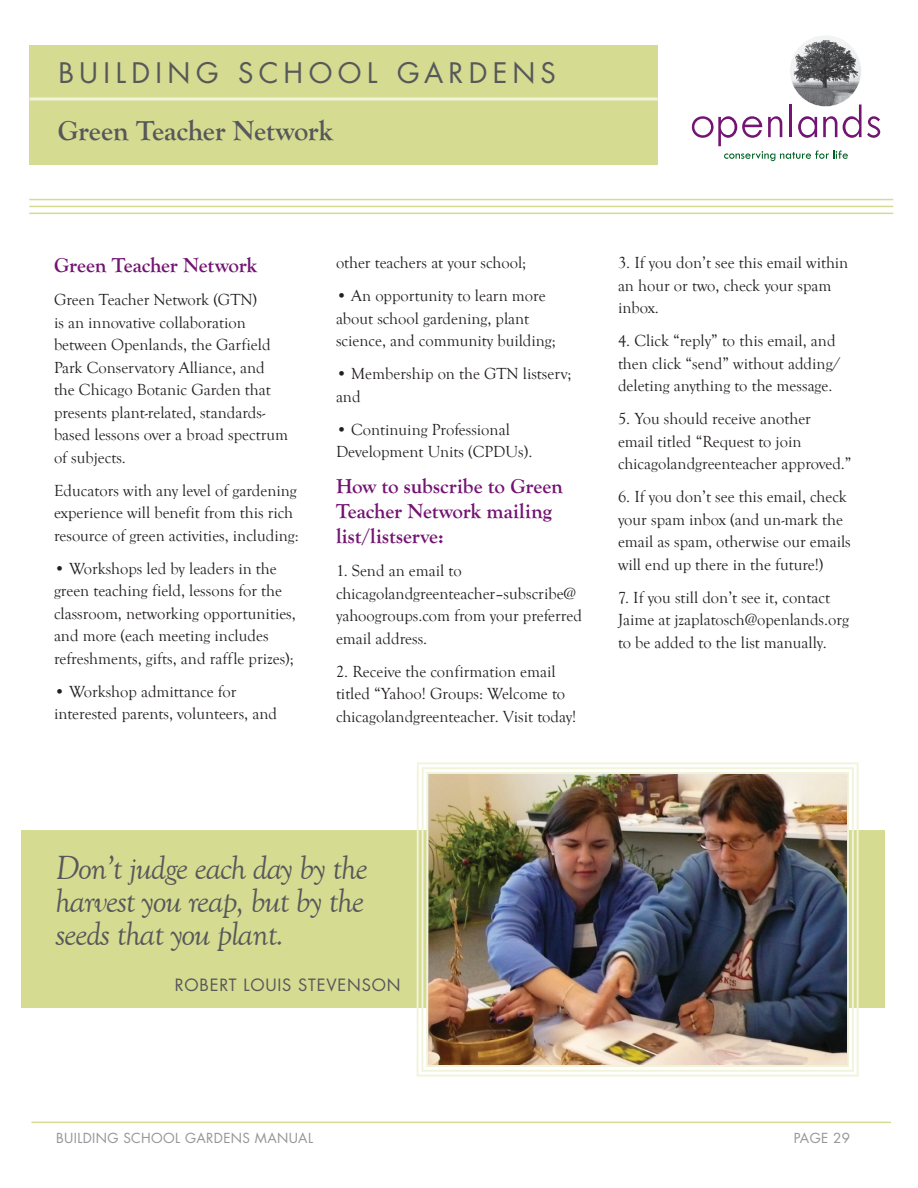
<style>
.page{position:relative;width:918px;height:1188px;background:#fff}
.page>*{position:absolute;margin:0;border:0;box-sizing:border-box;transform-origin:0 0}
.t1{font:italic 34.5px/33px "Goudy Old Style T";letter-spacing:-.03em;color:#57585a;text-align:justify}
.t2{font:700 28.5px "Goudy Old Style T";letter-spacing:-.01em;color:#57585a}
.t3{font:27.6px "Futura";letter-spacing:.195em;color:#57585a}
.t4{font:700 21px/25.2px "Goudy Old Style T";letter-spacing:-.005em;color:#731372}
.t5{font:16.5px/22.5px "Goudy Old Style T";color:#231f20}
.t6{font:16.5px "Futura";letter-spacing:.05em;color:#57585a}
.t7{font:13.5px "Futura";letter-spacing:.025em;color:#939598}
</style>
<div class="page">
<svg style="left:692px;top:36px;width:188px;height:125px"></svg>
<div style="left:30px;top:45px;width:628px;height:120px;background:#d5db91"></div>
<hr style="left:29px;top:199px;width:864px;height:1px;background:#d5db91">
<hr style="left:29px;top:206px;width:864px;height:1px;background:#d5db91">
<hr style="left:29px;top:213px;width:864px;height:1px;background:#d5db91">
<hr style="left:30px;top:98px;width:628px;height:2px;background:#f1f4db">
<hr style="left:32px;top:1122px;width:859px;height:1px;background:#d5db91">
<div style="left:21px;top:831px;width:864px;height:177px;background:#d5db91"></div>
<svg style="left:416px;top:762px;width:444px;height:362px"></svg>
<svg style="left:420px;top:766px;width:435px;height:358px"></svg>
<img style="left:425px;top:771px;width:425px;height:353px">
<h3 class="t3" style="left:58px;top:53px;width:499px">BUILDING SCHOOL GARDENS</h3>
<h2 class="t2" style="left:58px;top:114px;width:277px">Green Teacher Network</h2>
<p class="t4" style="left:54px;top:253px;width:205px">Green Teacher Network</p>
<p class="t5" style="left:54px;top:288px;width:236px">Green Teacher Network (GTN)<br>is an innovative collaboration between Openlands, the Garfield<br>Park Conservatory Alliance, and the Chicago Botanic Garden that presents plant-related, standards&shy;based lessons over a broad spectrum of subjects.</p>
<p class="t5" style="left:54px;top:479px;width:246px">Educators with any level of gardening experience will benefit from this rich resource of green activities, including:</p>
<p class="t5" style="left:54px;top:557px;width:243px">• Workshops led by leaders in the green teaching field, lessons for the classroom, networking opportunities, and more (each meeting includes refreshments, gifts, and raffle prizes);</p>
<p class="t5" style="left:54px;top:680px;width:225px">• Workshop admittance for interested parents, volunteers, and</p>
<p class="t5" style="left:336px;top:251px;width:192px">other teachers at your school;</p>
<p class="t5" style="left:336px;top:284px;width:221px">• An opportunity to learn more about school gardening, plant science, and community building;</p>
<p class="t5" style="left:336px;top:362px;width:237px">• Membership on the GTN listserv; and</p>
<p class="t5" style="left:336px;top:418px;width:198px">• Continuing Professional<br>Development Units (CPDUs).</p>
<p class="t4" style="left:336px;top:473px;width:229px">How to subscribe to Green<br>Teacher Network mailing list/listserve:</p>
<p class="t5" style="left:336px;top:559px;width:247px">1. Send an email to chicagolandgreenteacher–subscribe@ yahoogroups.com from your preferred email address.</p>
<p class="t5" style="left:336px;top:660px;width:242px">2. Receive the confirmation email titled “Yahoo! Groups: Welcome to chicagolandgreenteacher. Visit today!</p>
<p class="t5" style="left:618px;top:251px;width:232px">3. If you don’t see this email within an hour or two, check your spam inbox.</p>
<p class="t5" style="left:618px;top:329px;width:224px">4. Click “reply” to this email, and then click “send” without adding/ deleting anything to the message.</p>
<p class="t5" style="left:618px;top:407px;width:235px">5. You should receive another<br>email titled “Request to join chicagolandgreenteacher approved.”</p>
<p class="t5" style="left:618px;top:485px;width:234px">6. If you don’t see this email, check your spam inbox (and un-mark the email as spam, otherwise our emails will end up there in the future!)</p>
<p class="t5" style="left:618px;top:586px;width:233px">7. If you still don’t see it, contact<br>Jaime at jzaplatosch@openlands.org to be added to the list manually.</p>
<h1 class="t1" style="left:56px;top:852px;width:314px">Don’t judge each day by the harvest you reap, but by the seeds that you plant.</h1>
<p class="t6" style="left:175px;top:973px;width:227px">ROBERT LOUIS STEVENSON</p>
<p class="t7" style="left:56px;top:1129px;width:258px">BUILDING SCHOOL GARDENS MANUAL</p>
<p class="t7" style="left:794px;top:1129px;width:58px">PAGE 29</p>
</div>
